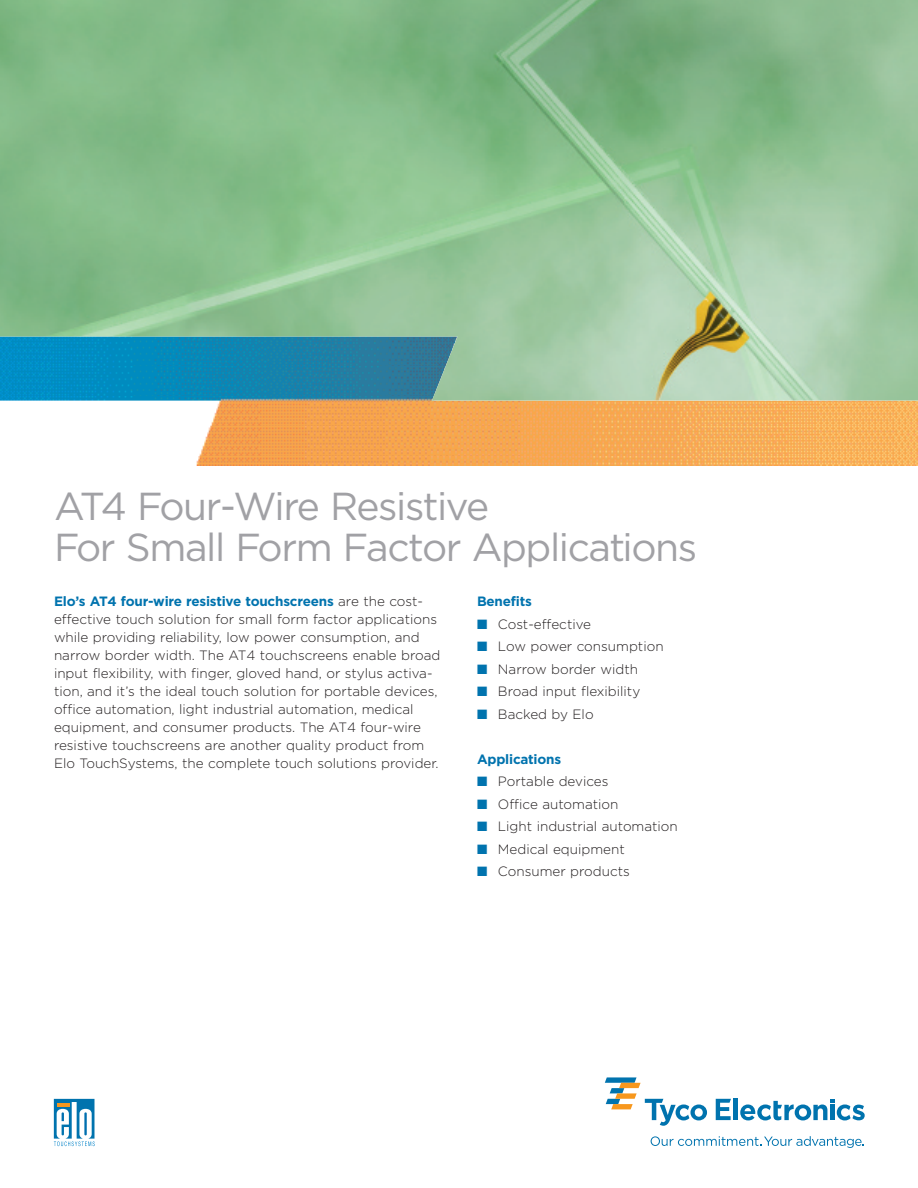
<style>
.page{position:relative;width:918px;height:1188px;background:#fff}
.page>*{position:absolute;margin:0;border:0;box-sizing:border-box;transform-origin:0 0}
.t1{font:39px/40.5px "Gotham";letter-spacing:-.035em;color:#a1a1a5}
.t2{font:300 13.5px/18px "Gotham";color:#231f20}
.t3{font:700 13.5px "Gotham";letter-spacing:-.015em;color:#0073ae}
.s1{font-weight:700;color:#0073ae}
.s2{color:#0073ae}
</style>
<div class="page">
<svg style="left:53px;top:1098px;width:42px;height:49px"></svg>
<svg style="left:54px;top:1099px;width:41px;height:47px"></svg>
<svg style="left:716px;top:1099px;width:15px;height:21px"></svg>
<div style="left:733px;top:1099px;width:5px;height:21px;background:#0073ae"></div>
<svg style="left:740px;top:1099px;width:125px;height:21px"></svg>
<svg style="left:651px;top:1136px;width:213px;height:12px"></svg>
<svg style="left:605px;top:1077px;width:102px;height:49px"></svg>
<img style="left:0;top:400px;width:918px;height:65px">
<img style="left:0;top:0;width:918px;height:400px">
<h1 class="t1" style="left:54px;top:486px;width:645px">AT4 Four-Wire Resistive<br>For Small Form Factor Applications</h1>
<p class="t2" style="left:54px;top:593px;width:388px"><span class="s1">Elo’s AT4 four-wire resistive touchscreens</span> are the cost&shy;effective touch solution for small form factor applications while providing reliability, low power consumption, and narrow border width. The AT4 touchscreens enable broad input flexibility, with finger, gloved hand, or stylus activa&shy;tion, and it’s the ideal touch solution for portable devices, office automation, light industrial automation, medical equipment, and consumer products. The AT4 four-wire resistive touchscreens are another quality product from Elo TouchSystems, the complete touch solutions provider.</p>
<p class="t3" style="left:477px;top:594px;width:56px">Benefits</p>
<p class="t2" style="left:477px;top:615px;width:116px"><span class="s2">■</span> Cost-effective</p>
<p class="t2" style="left:477px;top:638px;width:188px"><span class="s2">■</span> Low power consumption</p>
<p class="t2" style="left:477px;top:660px;width:163px"><span class="s2">■</span> Narrow border width</p>
<p class="t2" style="left:477px;top:683px;width:165px"><span class="s2">■</span> Broad input flexibility</p>
<p class="t2" style="left:477px;top:705px;width:118px"><span class="s2">■</span> Backed by Elo</p>
<p class="t3" style="left:477px;top:751px;width:86px">Applications</p>
<p class="t2" style="left:477px;top:773px;width:133px"><span class="s2">■</span> Portable devices</p>
<p class="t2" style="left:477px;top:795px;width:143px"><span class="s2">■</span> Office automation</p>
<p class="t2" style="left:477px;top:818px;width:202px"><span class="s2">■</span> Light industrial automation</p>
<p class="t2" style="left:477px;top:840px;width:149px"><span class="s2">■</span> Medical equipment</p>
<p class="t2" style="left:477px;top:863px;width:154px"><span class="s2">■</span> Consumer products</p>
</div>
